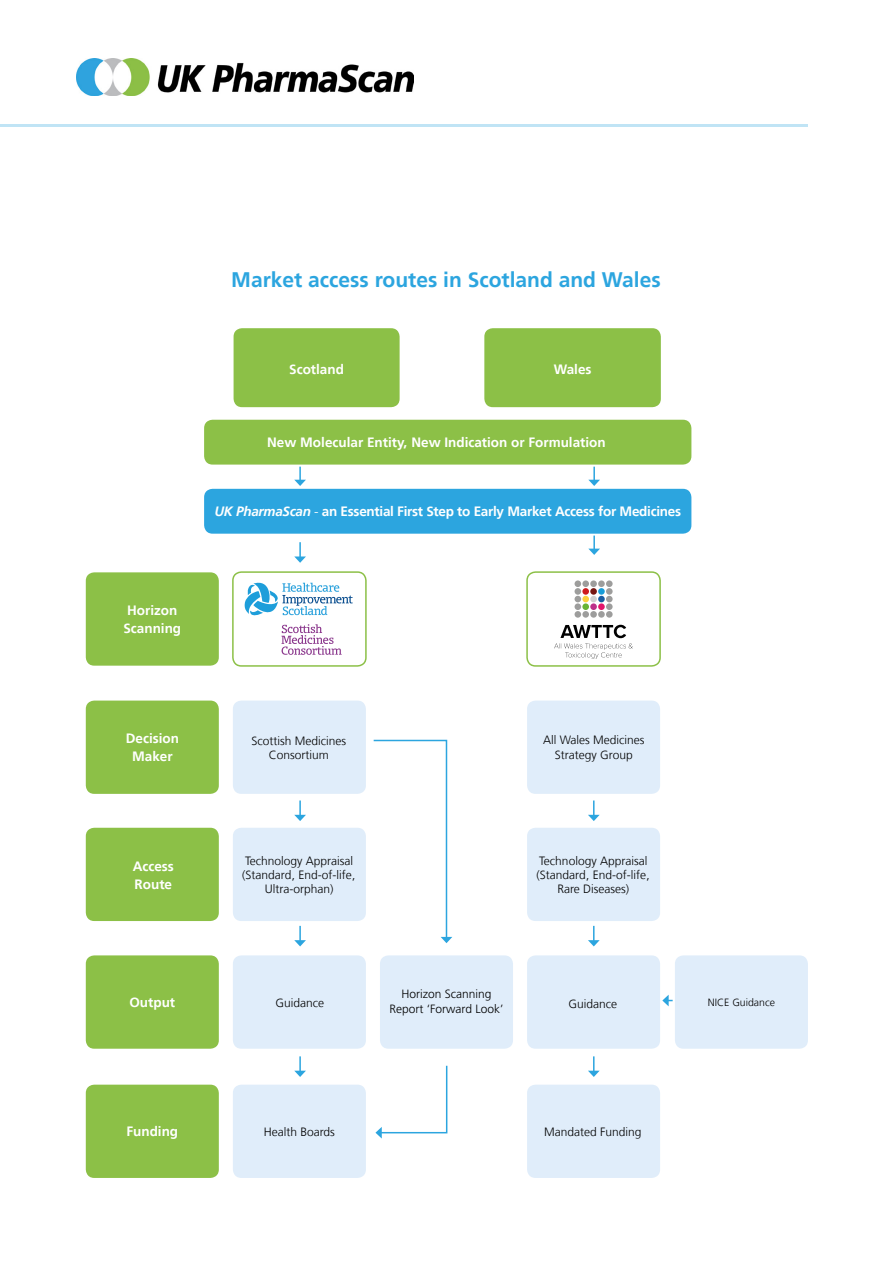
<style>
.page{position:relative;width:893px;height:1263px;background:#fff}
.page>*{position:absolute;margin:0;border:0;box-sizing:border-box;transform-origin:0 0}
.t1{font:700 21px "Frutiger LT Arabic 65";color:#2ca5df}
.t2{font:700 13.5px/18px "Frutiger LT Arabic 65";color:#fff}
.t3{font:700 13.5px "Frutiger LT Arabic 65";letter-spacing:-.02em;color:#fff}
.t4{font:300 12px/14.4px "Frutiger LT Arabic 45";color:#000;text-align:center}
.t5{font:300 12px/14.4px "Frutiger LT Std";color:#000;text-align:center}
.t6{font:300 10.5px "Frutiger LT Arabic 45";color:#000}
.s1{font-family:"Frutiger LT";font-style:italic}
.s2{font-family:"Frutiger LT Arabic 45";font-weight:300}
</style>
<div class="page">
<div style="left:232px;top:571px;width:135px;height:96px;border:2px solid #8cc047;border-radius:9px"></div>
<div style="left:233px;top:828px;width:133px;height:93px;background:#e0edfa;border-radius:9px"></div>
<div style="left:233px;top:700px;width:133px;height:94px;background:#e0edfa;border-radius:9px"></div>
<div style="left:233px;top:955px;width:133px;height:94px;background:#e0edfa;border-radius:9px"></div>
<div style="left:233px;top:1085px;width:133px;height:93px;background:#e0edfa;border-radius:9px"></div>
<div style="left:86px;top:572px;width:133px;height:94px;background:#8cc047;border-radius:9px"></div>
<div style="left:86px;top:828px;width:133px;height:93px;background:#8cc047;border-radius:9px"></div>
<div style="left:86px;top:700px;width:133px;height:94px;background:#8cc047;border-radius:9px"></div>
<div style="left:86px;top:955px;width:133px;height:94px;background:#8cc047;border-radius:9px"></div>
<div style="left:86px;top:1085px;width:133px;height:93px;background:#8cc047;border-radius:9px"></div>
<div style="left:380px;top:955px;width:133px;height:94px;background:#e0edfa;border-radius:9px"></div>
<div style="left:526px;top:571px;width:135px;height:96px;border:2px solid #8cc047;border-radius:9px"></div>
<div style="left:527px;top:828px;width:133px;height:93px;background:#e0edfa;border-radius:9px"></div>
<div style="left:527px;top:700px;width:133px;height:94px;background:#e0edfa;border-radius:9px"></div>
<div style="left:527px;top:955px;width:133px;height:94px;background:#e0edfa;border-radius:9px"></div>
<div style="left:527px;top:1085px;width:133px;height:93px;background:#e0edfa;border-radius:9px"></div>
<div style="left:675px;top:955px;width:133px;height:94px;background:#e0edfa;border-radius:9px"></div>
<div style="left:234px;top:328px;width:166px;height:79px;background:#8cc047;border-radius:9px"></div>
<div style="left:484px;top:328px;width:177px;height:79px;background:#8cc047;border-radius:9px"></div>
<div style="left:204px;top:420px;width:487px;height:45px;background:#8cc047;border-radius:9px"></div>
<div style="left:204px;top:489px;width:487px;height:45px;background:#2ca5df;border-radius:9px"></div>
<svg style="left:294px;top:467px;width:12px;height:19px"></svg>
<svg style="left:294px;top:542px;width:12px;height:21px"></svg>
<svg style="left:662px;top:995px;width:11px;height:11px"></svg>
<svg style="left:294px;top:800px;width:12px;height:21px"></svg>
<svg style="left:588px;top:800px;width:12px;height:21px"></svg>
<svg style="left:294px;top:926px;width:12px;height:20px"></svg>
<svg style="left:588px;top:926px;width:12px;height:20px"></svg>
<svg style="left:294px;top:1056px;width:12px;height:21px"></svg>
<svg style="left:588px;top:1056px;width:12px;height:21px"></svg>
<svg style="left:588px;top:467px;width:12px;height:19px"></svg>
<svg style="left:588px;top:536px;width:12px;height:19px"></svg>
<svg style="left:373px;top:739px;width:79px;height:204px"></svg>
<svg style="left:375px;top:1065px;width:73px;height:73px"></svg>
<hr style="left:0;top:124px;width:808px;height:3px;background:#2ca5df">
<img style="left:77px;top:58px;width:336px;height:37px">
<svg style="left:245px;top:583px;width:108px;height:32px"></svg>
<svg style="left:281px;top:624px;width:60px;height:30px"></svg>
<div style="left:590px;top:580px;width:7px;height:7px;background:#9d9d9c;border-radius:50%"></div>
<div style="left:606px;top:580px;width:7px;height:7px;background:#9d9d9c;border-radius:50%"></div>
<div style="left:575px;top:580px;width:6px;height:7px;background:#9d9d9c;border-radius:50%"></div>
<div style="left:582px;top:580px;width:7px;height:7px;background:#9d9d9c;border-radius:50%"></div>
<div style="left:598px;top:580px;width:7px;height:7px;background:#9d9d9c;border-radius:50%"></div>
<div style="left:590px;top:588px;width:7px;height:7px;background:#751612;border-radius:50%"></div>
<div style="left:606px;top:588px;width:7px;height:7px;background:#9d9d9c;border-radius:50%"></div>
<div style="left:575px;top:588px;width:6px;height:7px;background:#9d9d9c;border-radius:50%"></div>
<div style="left:582px;top:588px;width:7px;height:7px;background:#ce1b1e;border-radius:50%"></div>
<div style="left:598px;top:588px;width:7px;height:7px;background:#179dd9;border-radius:50%"></div>
<div style="left:590px;top:596px;width:7px;height:6px;background:#d0d0d0;border-radius:50%"></div>
<div style="left:606px;top:596px;width:7px;height:6px;background:#9d9d9c;border-radius:50%"></div>
<svg style="left:575px;top:596px;width:6px;height:6px"></svg>
<div style="left:582px;top:596px;width:7px;height:6px;background:#fdd03d;border-radius:50%"></div>
<div style="left:598px;top:596px;width:7px;height:6px;background:#1a5da2;border-radius:50%"></div>
<div style="left:590px;top:603px;width:7px;height:7px;background:#bd3089;border-radius:50%"></div>
<div style="left:606px;top:603px;width:7px;height:7px;background:#9d9d9c;border-radius:50%"></div>
<div style="left:575px;top:603px;width:6px;height:7px;background:#9d9d9c;border-radius:50%"></div>
<div style="left:582px;top:603px;width:7px;height:7px;background:#68b434;border-radius:50%"></div>
<div style="left:598px;top:603px;width:7px;height:7px;background:#e2166b;border-radius:50%"></div>
<div style="left:590px;top:611px;width:7px;height:7px;background:#9d9d9c;border-radius:50%"></div>
<div style="left:606px;top:611px;width:7px;height:7px;background:#9d9d9c;border-radius:50%"></div>
<div style="left:575px;top:611px;width:6px;height:7px;background:#9d9d9c;border-radius:50%"></div>
<div style="left:582px;top:611px;width:7px;height:7px;background:#9d9d9c;border-radius:50%"></div>
<div style="left:598px;top:611px;width:7px;height:7px;background:#9d9d9c;border-radius:50%"></div>
<svg style="left:554px;top:625px;width:79px;height:34px"></svg>
<p class="t2" style="left:123px;top:601px;width:59px">Horizon<br>Scanning</p>
<h1 class="t1" style="left:231px;top:263px;width:431px">Market access routes in Scotland and Wales</h1>
<p class="t2" style="left:289px;top:360px;width:56px">Scotland</p>
<p class="t2" style="left:554px;top:360px;width:39px">Wales</p>
<p class="t2" style="left:267px;top:433px;width:340px">New Molecular Entity, New Indication or Formulation</p>
<p class="t3" style="left:214px;top:500px;width:468px"><span class="s1">UK PharmaScan</span> <span class="s2">-</span> an Essential First Step to Early Market Access for Medicines</p>
<p class="t2" style="left:126px;top:729px;width:55px;text-align:center">Decision<br>Maker</p>
<p class="t4" style="left:251px;top:733px;width:96px">Scottish Medicines<br>Consortium</p>
<p class="t4" style="left:543px;top:733px;width:103px">All Wales Medicines<br>Strategy Group</p>
<p class="t2" style="left:133px;top:857px;width:43px">Access<br>Route</p>
<p class="t4" style="left:242px;top:853px;width:115px">Technology Appraisal (Standard, End-of-life,<br>Ultra-orphan)</p>
<p class="t4" style="left:536px;top:853px;width:115px">Technology Appraisal (Standard, End-of-life,<br>Rare Diseases)</p>
<p class="t2" style="left:129px;top:993px;width:47px">Output</p>
<p class="t4" style="left:275px;top:995px;width:50px">Guidance</p>
<p class="t5" style="left:390px;top:987px;width:115px">Horizon Scanning<br>Report ‘Forward Look’</p>
<p class="t4" style="left:569px;top:997px;width:50px">Guidance</p>
<p class="t6" style="left:708px;top:994px;width:69px">NICE Guidance</p>
<p class="t2" style="left:126px;top:1122px;width:53px">Funding</p>
<p class="t4" style="left:264px;top:1124px;width:73px">Health Boards</p>
<p class="t4" style="left:544px;top:1124px;width:99px">Mandated Funding</p>
</div>
